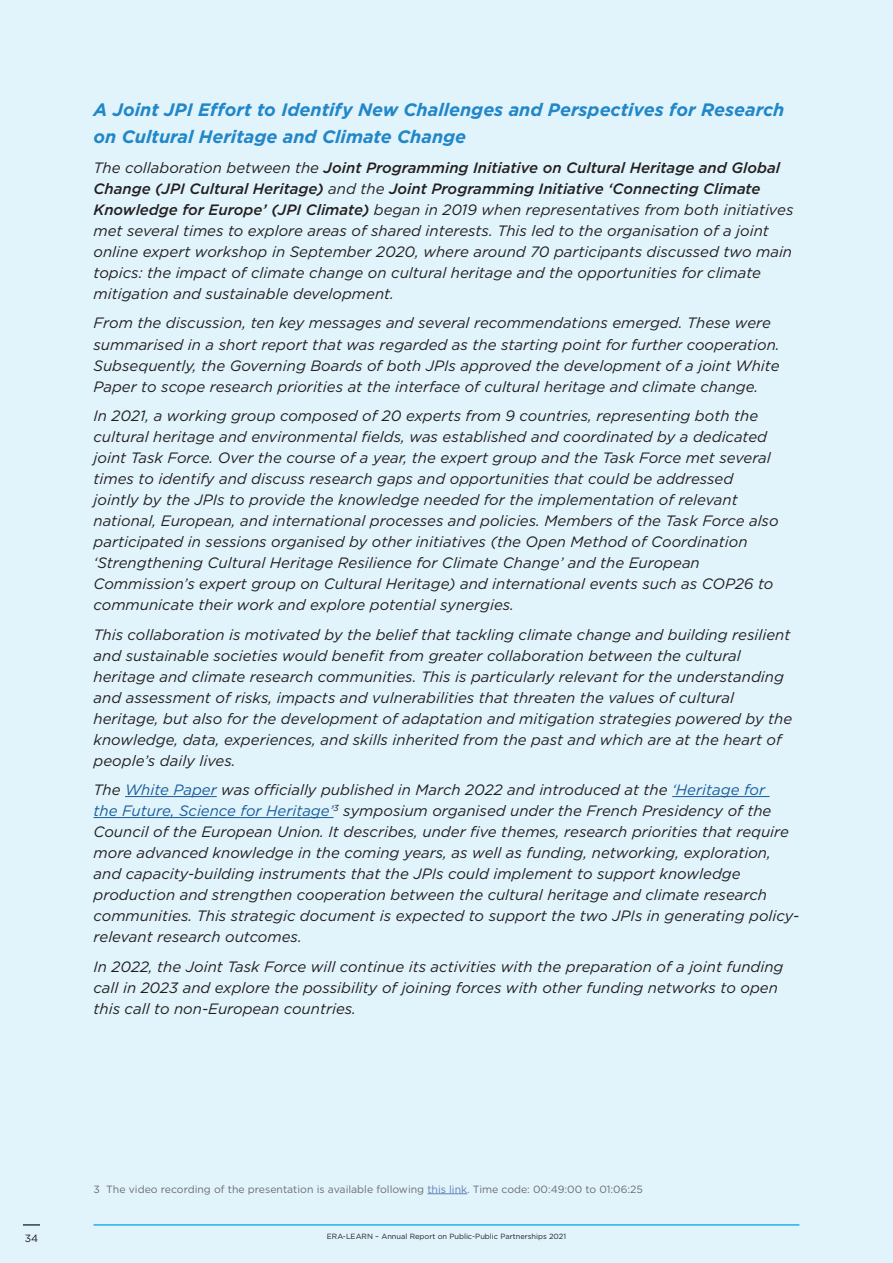
<style>
.page{position:relative;width:893px;height:1263px;background:#e1f4fc}
.page>*{position:absolute;margin:0;border:0;box-sizing:border-box;transform-origin:0 0}
.ERA_Head_3_italic{font:italic 700 18px/27px "Gotham";color:#2287c8}
.BODY_TEXT{font:italic 15px/21px "Gotham";color:#231f20}
.Foot_text{font:10.5px "Gotham";color:#6c6d70}
.t1{font:10.5px "Gotham";color:#231f20}
.t2{font:7.5px "Gotham";color:#231f20}
.s1{font-weight:500}
.s2{color:#175d9e}
.s3{color:#607eb4}
</style>
<div class="page">
<hr style="left:125px;top:796px;width:92px;height:1px;background:#175d9e">
<hr style="left:672px;top:796px;width:98px;height:1px;background:#175d9e">
<hr style="left:94px;top:817px;width:240px;height:1px;background:#175d9e">
<hr style="left:427px;top:1193px;width:40px;height:1px;background:#607eb4">
<p class="ERA_Head_3_italic" style="left:94px;top:96px;width:692px">A Joint JPI Effort to Identify New Challenges and Perspectives for Research on Cultural Heritage and Climate Change</p>
<p class="BODY_TEXT" style="left:94px;top:157px;width:701px">The collaboration between the <span class="s1">Joint Programming Initiative on Cultural Heritage and Global Change (JPI Cultural Heritage)</span> and the <span class="s1">Joint Programming Initiative ‘Connecting Climate Knowledge for Europe’ (JPI Climate)</span> began in 2019 when representatives from both initiatives met several times to explore areas of shared interests. This led to the organisation of a joint online expert workshop in September 2020, where around 70 participants discussed two main topics: the impact of climate change on cultural heritage and the opportunities for climate mitigation and sustainable development.</p>
<p class="BODY_TEXT" style="left:94px;top:312px;width:688px">From the discussion, ten key messages and several recommendations emerged. These were summarised in a short report that was regarded as the starting point for further cooperation.<br>Subsequently, the Governing Boards of both JPIs approved the development of a joint White Paper to scope research priorities at the interface of cultural heritage and climate change.</p>
<p class="BODY_TEXT" style="left:94px;top:405px;width:687px">In 2021, a working group composed of 20 experts from 9 countries, representing both the cultural heritage and environmental fields, was established and coordinated by a dedicated joint Task Force. Over the course of a year, the expert group and the Task Force met several times to identify and discuss research gaps and opportunities that could be addressed jointly by the JPIs to provide the knowledge needed for the implementation of relevant national, European, and international processes and policies. Members of the Task Force also participated in sessions organised by other initiatives (the Open Method of Coordination ‘Strengthening Cultural Heritage Resilience for Climate Change’ and the European Commission’s expert group on Cultural Heritage) and international events such as COP26 to communicate their work and explore potential synergies.</p>
<p class="BODY_TEXT" style="left:94px;top:623px;width:700px">This collaboration is motivated by the belief that tackling climate change and building resilient and sustainable societies would benefit from greater collaboration between the cultural heritage and climate research communities. This is particularly relevant for the understanding and assessment of risks, impacts and vulnerabilities that threaten the values of cultural heritage, but also for the development of adaptation and mitigation strategies powered by the knowledge, data, experiences, and skills inherited from the past and which are at the heart of people’s daily lives.</p>
<p class="BODY_TEXT" style="left:94px;top:779px;width:707px">The <span class="s2">White Paper</span> was officially published in March 2022 and introduced at the <span class="s2">‘Heritage for<br>the Future, Science for Heritage’</span><sup>3</sup> symposium organised under the French Presidency of the Council of the European Union. It describes, under five themes, research priorities that require more advanced knowledge in the coming years, as well as funding, networking, exploration, and capacity-building instruments that the JPIs could implement to support knowledge production and strengthen cooperation between the cultural heritage and climate research communities. This strategic document is expected to support the two JPIs in generating policy&shy;relevant research outcomes.</p>
<p class="BODY_TEXT" style="left:94px;top:955px;width:691px">In 2022, the Joint Task Force will continue its activities with the preparation of a joint funding call in 2023 and explore the possibility of joining forces with other funding networks to open this call to non-European countries.</p>
<p class="Foot_text" style="left:94px;top:1182px;width:551px">3 The video recording of the presentation is available following <span class="s3">this link</span>. Time code: 00:49:00 to 01:06:25</p>
<p class="t1" style="left:25px;top:1231px;width:15px">34</p>
<p class="t2" style="left:327px;top:1232px;width:241px">ERA-LEARN – Annual Report on Public-Public Partnerships 2021</p>
</div>
